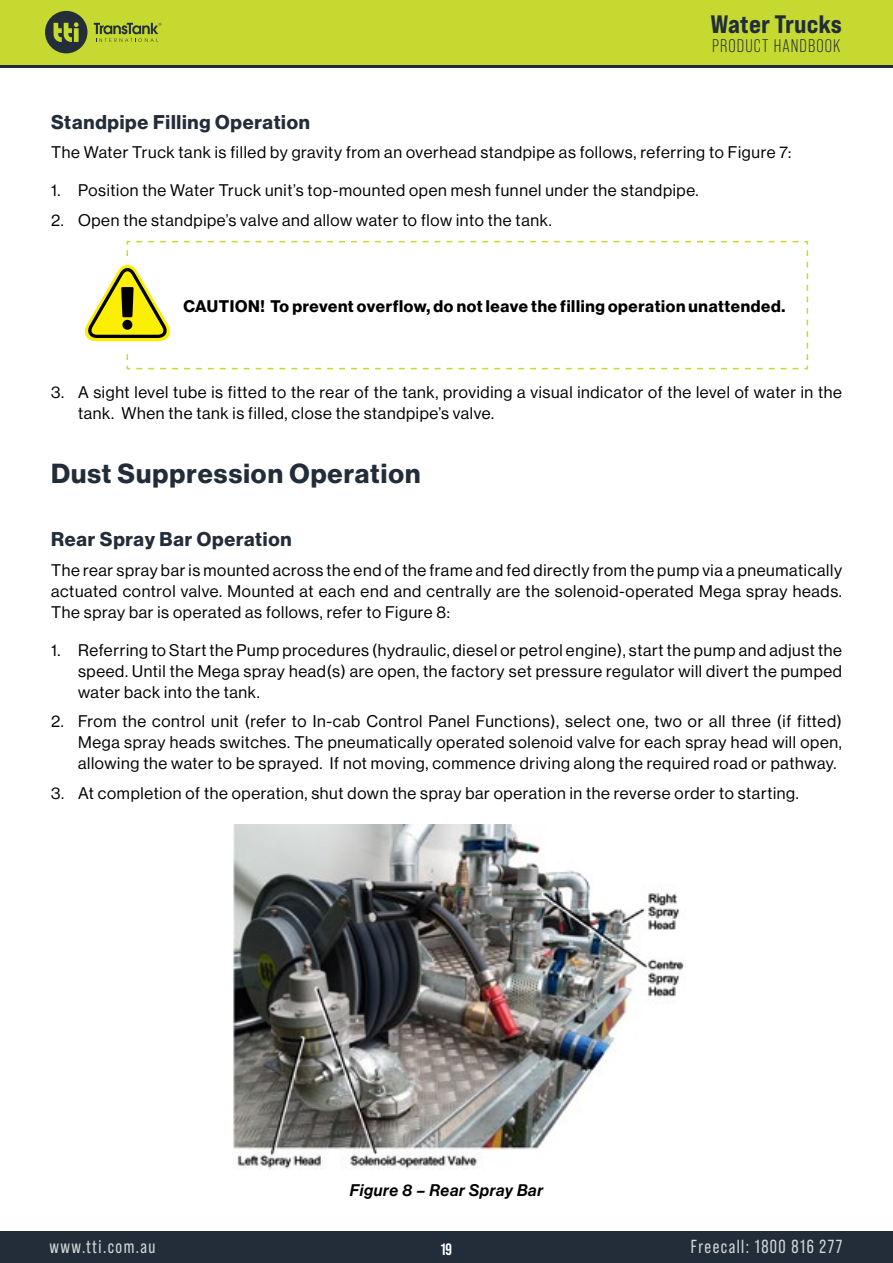
<style>
.page{position:relative;width:893px;height:1263px;background:#fff}
.page>*{position:absolute;margin:0;border:0;box-sizing:border-box;transform-origin:0 0}
.t1{font:27px "N Haas Grotesk DS Pro 75 Bd";letter-spacing:.04em;color:#232d39}
.t2{font:25.2px "Bebas Neue Pro Exp Eb";color:#222d3a}
.t3{font:19.5px "N Haas Grotesk DS Pro 75 Bd";letter-spacing:.04em;color:#232d39}
.t4{font:18.9px "Bebas Neue Pro";letter-spacing:.08em;color:#d4d6d7;scale:.95 1}
.t5{font:18.3px "Bebas Neue Pro";letter-spacing:.06em;color:#222d3a}
.t6{font:16.5px/21px "N Haas Grotesk DS Pro 55 Rg";letter-spacing:.04em;color:#000;text-align:justify}
.t7{font:700 16.5px "Neue Haas Display";letter-spacing:.04em;color:#000}
.t8{font:italic 500 16.5px "Neue Haas Display";letter-spacing:.04em;color:#000}
.t9{font:700 16.5px "Bebas Neue Pro";color:#fff}
.s1{font-family:"N Haas Grotesk DS Pro 75 Bd";font-weight:400}
</style>
<div class="page">
<div style="left:0;top:1231px;width:893px;height:32px;background:#232d39"></div>
<svg style="left:0;top:64px;width:893px;height:4px;background:#4b5837"></svg>
<div style="left:0;top:0;width:893px;height:64px;background:#c6d931"></div>
<svg style="left:94px;top:23px;width:68px;height:19px"></svg>
<svg style="left:45px;top:11px;width:42px;height:42px"></svg>
<svg style="left:126px;top:240px;width:683px;height:130px"></svg>
<svg style="left:84px;top:250px;width:717px;height:119px"></svg>
<img style="left:233px;top:825px;width:453px;height:344px">
<h2 class="t2" style="left:711px;top:9px;width:133px">Water Trucks</h2>
<p class="t5" style="left:712px;top:35px;width:130px">PRODUCT HANDBOOK</p>
<p class="t3" style="left:51px;top:111px;width:260px">Standpipe Filling Operation</p>
<p class="t6" style="left:51px;top:142px;width:742px">The Water Truck tank is filled by gravity from an overhead standpipe as follows, referring to Figure 7:</p>
<p class="t6" style="left:51px;top:180px;width:649px">1. Position the Water Truck unit’s top-mounted open mesh funnel under the standpipe.</p>
<p class="t6" style="left:51px;top:210px;width:502px">2. Open the standpipe’s valve and allow water to flow into the tank.</p>
<p class="t7" style="left:183px;top:296px;width:603px"><span class="s1">CAUTION!</span> To prevent overflow, do not leave the filling operation unattended.</p>
<p class="t6" style="left:78px;top:382px;width:765px;text-indent:-27px">3. A sight level tube is fitted to the rear of the tank, providing a visual indicator of the level of water in the tank. When the tank is filled, close the standpipe’s valve.</p>
<h1 class="t1" style="left:51px;top:457px;width:371px">Dust Suppression Operation</h1>
<p class="t3" style="left:51px;top:528px;width:242px">Rear Spray Bar Operation</p>
<p class="t6" style="left:51px;top:559px;width:792px">The rear spray bar is mounted across the end of the frame and fed directly from the pump via a pneumatically actuated control valve. Mounted at each end and centrally are the solenoid-operated Mega spray heads.<br>The spray bar is operated as follows, refer to Figure 8:</p>
<p class="t6" style="left:78px;top:639px;width:765px;text-indent:-27px">1. Referring to Start the Pump procedures (hydraulic, diesel or petrol engine), start the pump and adjust the speed. Until the Mega spray head(s) are open, the factory set pressure regulator will divert the pumped water back into the tank.</p>
<p class="t6" style="left:78px;top:711px;width:765px;text-indent:-27px">2. From the control unit (refer to In-cab Control Panel Functions), select one, two or all three (if fitted)<br>Mega spray heads switches. The pneumatically operated solenoid valve for each spray head will open, allowing the water to be sprayed. If not moving, commence driving along the required road or pathway.</p>
<p class="t6" style="left:51px;top:782px;width:749px">3. At completion of the operation, shut down the spray bar operation in the reverse order to starting.</p>
<p class="t4" style="left:50px;top:1236px;width:113px">www.tti.com.au</p>
<p class="t8" style="left:350px;top:1180px;width:195px">Figure 8 – Rear Spray Bar</p>
<p class="t9" style="left:441px;top:1239px;width:13px">19</p>
<p class="t4" style="left:691px;top:1236px;width:161px">Freecall: 1800 816 277</p>
</div>
